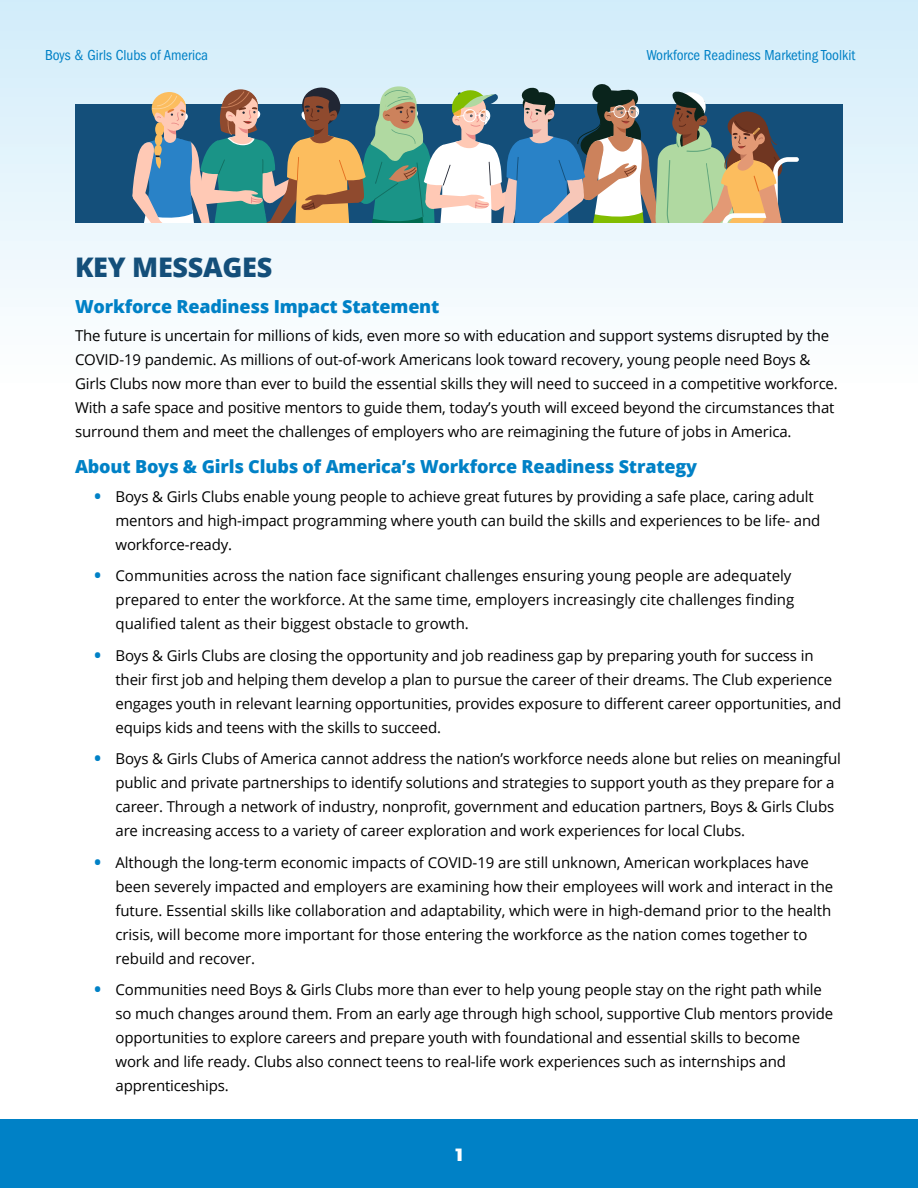
<style>
.page{position:relative;width:918px;height:1188px;background:#fff}
.page>*{position:absolute;margin:0;border:0;box-sizing:border-box;transform-origin:0 0}
.t1{font:800 27px "Open Sans";letter-spacing:-.01em;color:#144f7a}
.Paragraph_Header{font:800 18px "Open Sans";letter-spacing:-.01em;color:#0081c6}
.t2{font:700 18px "Gibson";color:#fff}
.Body_Copy{font:15px/24px "Open Sans";letter-spacing:-.01em;color:#000}
.t3{font:condensed 15px "ITC Franklin Gothic Std";color:#0081c6}
.s1{font-weight:800;font-size:16.5px;color:#0081c6}
</style>
<div class="page">
<div style="left:0;top:0;width:918px;height:386px;background:linear-gradient(to bottom,#d1ecfa,#fefefe)"></div>
<div style="left:0;top:1119px;width:918px;height:69px;background:#0081c6"></div>
<div style="left:75px;top:104px;width:768px;height:119px;background:#144f7a"></div>
<svg style="left:131px;top:83px;width:668px;height:141px"></svg>
<p class="t3" style="left:45px;top:47px;width:165px">Boys &amp; Girls Clubs of America</p>
<p class="t3" style="left:646px;top:47px;width:210px">Workforce Readiness Marketing Toolkit</p>
<p class="t1" style="left:75px;top:246px;width:199px">KEY MESSAGES</p>
<p class="Paragraph_Header" style="left:75px;top:292px;width:366px">Workforce Readiness Impact Statement</p>
<p class="Body_Copy" style="left:75px;top:323px;width:764px">The future is uncertain for millions of kids, even more so with education and support systems disrupted by the COVID-19 pandemic. As millions of out-of-work Americans look toward recovery, young people need Boys &amp; Girls Clubs now more than ever to build the essential skills they will need to succeed in a competitive workforce.<br>With a safe space and positive mentors to guide them, today’s youth will exceed beyond the circumstances that surround them and meet the challenges of employers who are reimagining the future of jobs in America.</p>
<p class="Paragraph_Header" style="left:75px;top:453px;width:624px">About Boys &amp; Girls Clubs of America’s Workforce Readiness Strategy</p>
<p class="Body_Copy" style="left:116px;top:484px;width:706px;text-indent:-21px"><span class="s1">•</span> Boys &amp; Girls Clubs enable young people to achieve great futures by providing a safe place, caring adult mentors and high-impact programming where youth can build the skills and experiences to be life- and workforce-ready.</p>
<p class="Body_Copy" style="left:116px;top:563px;width:680px;text-indent:-21px"><span class="s1">•</span> Communities across the nation face significant challenges ensuring young people are adequately prepared to enter the workforce. At the same time, employers increasingly cite challenges finding qualified talent as their biggest obstacle to growth.</p>
<p class="Body_Copy" style="left:116px;top:643px;width:727px;text-indent:-21px"><span class="s1">•</span> Boys &amp; Girls Clubs are closing the opportunity and job readiness gap by preparing youth for success in their first job and helping them develop a plan to pursue the career of their dreams. The Club experience engages youth in relevant learning opportunities, provides exposure to different career opportunities, and equips kids and teens with the skills to succeed.</p>
<p class="Body_Copy" style="left:116px;top:746px;width:727px;text-indent:-21px"><span class="s1">•</span> Boys &amp; Girls Clubs of America cannot address the nation’s workforce needs alone but relies on meaningful public and private partnerships to identify solutions and strategies to support youth as they prepare for a career. Through a network of industry, nonprofit, government and education partners, Boys &amp; Girls Clubs are increasing access to a variety of career exploration and work experiences for local Clubs.</p>
<p class="Body_Copy" style="left:116px;top:850px;width:719px;text-indent:-21px"><span class="s1">•</span> Although the long-term economic impacts of COVID-19 are still unknown, American workplaces have been severely impacted and employers are examining how their employees will work and interact in the future. Essential skills like collaboration and adaptability, which were in high-demand prior to the health crisis, will become more important for those entering the workforce as the nation comes together to rebuild and recover.</p>
<p class="Body_Copy" style="left:116px;top:977px;width:719px;text-indent:-21px"><span class="s1">•</span> Communities need Boys &amp; Girls Clubs more than ever to help young people stay on the right path while so much changes around them. From an early age through high school, supportive Club mentors provide opportunities to explore careers and prepare youth with foundational and essential skills to become work and life ready. Clubs also connect teens to real-life work experiences such as internships and apprenticeships.</p>
<p class="t2" style="left:454px;top:1144px;width:10px">1</p>
</div>
